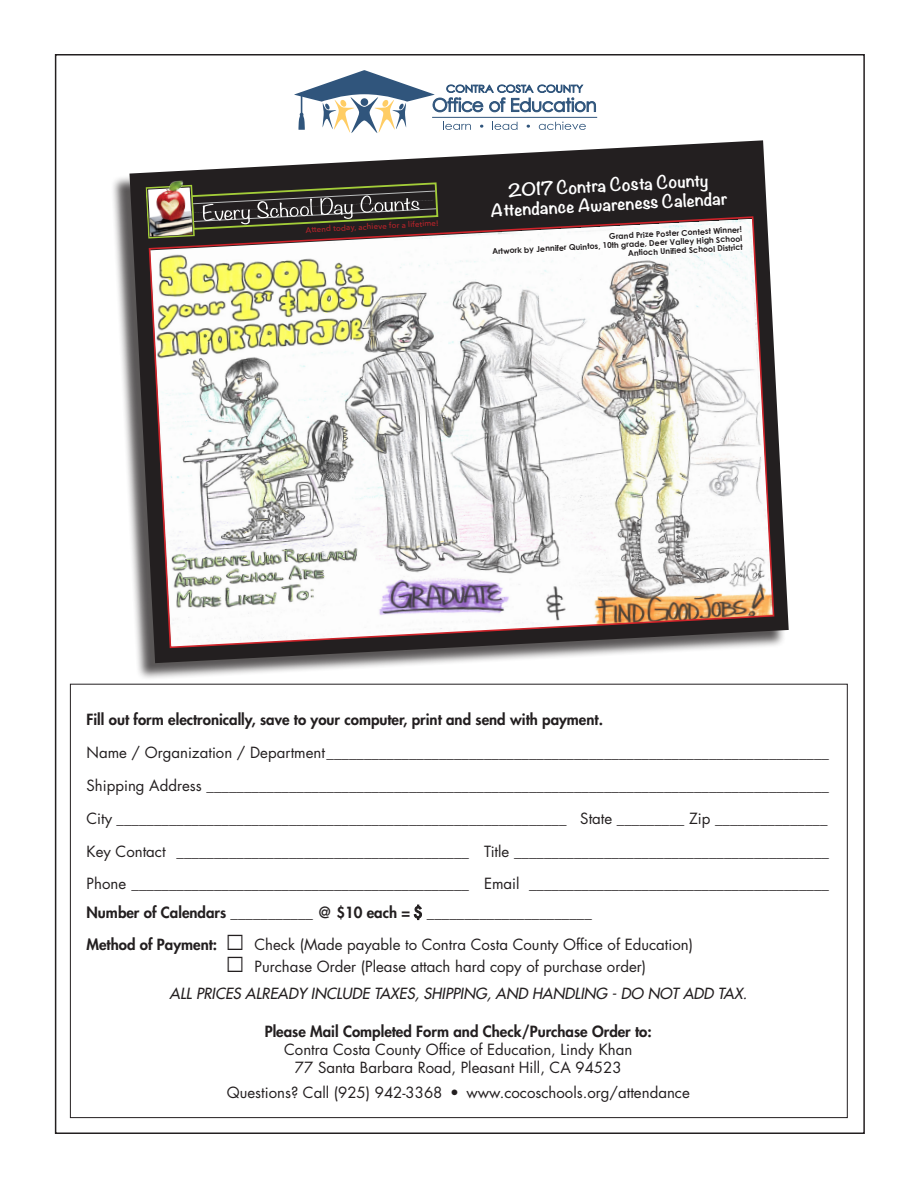
<style>
.page{position:relative;width:918px;height:1188px;background:#fff}
.page>*{position:absolute;margin:0;border:0;box-sizing:border-box;transform-origin:0 0}
.t1{font:700 16.05px/19.2px "Noteworthy";color:#fff;text-align:center;scale:1.2 1}
.Tabs{font:15px/29.1px "Futura Std";color:#231f20}
.Tabs-2{font:800 15px "Futura Std";color:#231f20}
.Tabs-3{font:italic 500 15px "Futura Std";color:#231f20}
.t2{font:700 7.95px/8.9px "Century Gothic";color:#231f20;text-align:right}
.t3{font:500 7.95px "Avenir Next";color:#b6232a}
.s1{font-weight:800}
.s2{font-family:"Futura";font-weight:500}
</style>
<div class="page">
<div style="left:111px;top:143px;width:675px;height:538px;background:#231f20;opacity:.75"></div>
<svg style="left:129px;top:140px;width:660px;height:523px"></svg>
<img style="left:148px;top:215px;width:627px;height:434px">
<svg style="left:145px;top:181px;width:294px;height:59px;background:#413e35"></svg>
<img style="left:147px;top:180px;width:46px;height:56px">
<svg style="left:491px;top:169px;width:253px;height:145px"></svg>
<hr style="left:432px;top:117px;width:165px;height:1px;background:#30557c">
<svg style="left:294px;top:70px;width:302px;height:63px"></svg>
<p class="t3" style="left:306px;top:225px;width:135px;rotate:-3deg">Attend today, achieve for a lifetime!</p>
<p class="t1" style="left:489px;top:181px;width:200px;rotate:-3deg">2017 Contra Costa County<br>Attendance Awareness Calendar</p>
<p class="t2" style="left:492px;top:238px;width:252px;rotate:-3deg">Grand Prize Poster Contest Winner!<br>Artwork by Jennifer Quintos, 10th grade, Deer Valley High School<br>Antioch Unified School District</p>
<p class="Tabs-2" style="left:87px;top:710px;width:518px">Fill out form electronically, save to your computer, print and send with payment.</p>
<p class="Tabs" style="left:87px;top:738px;width:744px">Name / Organization / Department___________________________________________________________________</p>
<p class="Tabs" style="left:87px;top:771px;width:744px">Shipping Address ___________________________________________________________________________________</p>
<p class="Tabs" style="left:87px;top:804px;width:743px">City ____________________________________________________________ State _________ Zip _______________</p>
<p class="Tabs" style="left:87px;top:837px;width:744px">Key Contact _______________________________________ Title __________________________________________</p>
<p class="Tabs" style="left:87px;top:869px;width:744px">Phone _____________________________________________ Email ________________________________________<br><span class="s1">Number of Calendars ___________ @ $10 each =</span> <span class="s2">$</span> <span class="s1">______________________</span></p>
<p class="Tabs" style="left:87px;top:930px;width:608px"><span class="s1">Method of Payment:</span> ☐ Check (Made payable to Contra Costa County Office of Education)</p>
<p class="Tabs" style="left:225px;top:952px;width:423px">☐ Purchase Order (Please attach hard copy of purchase order)</p>
<p class="Tabs-3" style="left:170px;top:984px;width:579px">ALL PRICES ALREADY INCLUDE TAXES, SHIPPING, AND HANDLING - DO NOT ADD TAX.</p>
<p class="Tabs-2" style="left:265px;top:1022px;width:389px">Please Mail Completed Form and Check/Purchase Order to:</p>
<p class="Tabs" style="left:284px;top:1035px;width:350px">Contra Costa County Office of Education, Lindy Khan</p>
<p class="Tabs" style="left:295px;top:1053px;width:328px">77 Santa Barbara Road, Pleasant Hill, CA 94523</p>
<p class="Tabs" style="left:227px;top:1078px;width:465px">Questions? Call (925) 942-3368 • www.cocoschools.org/attendance</p>
</div>
